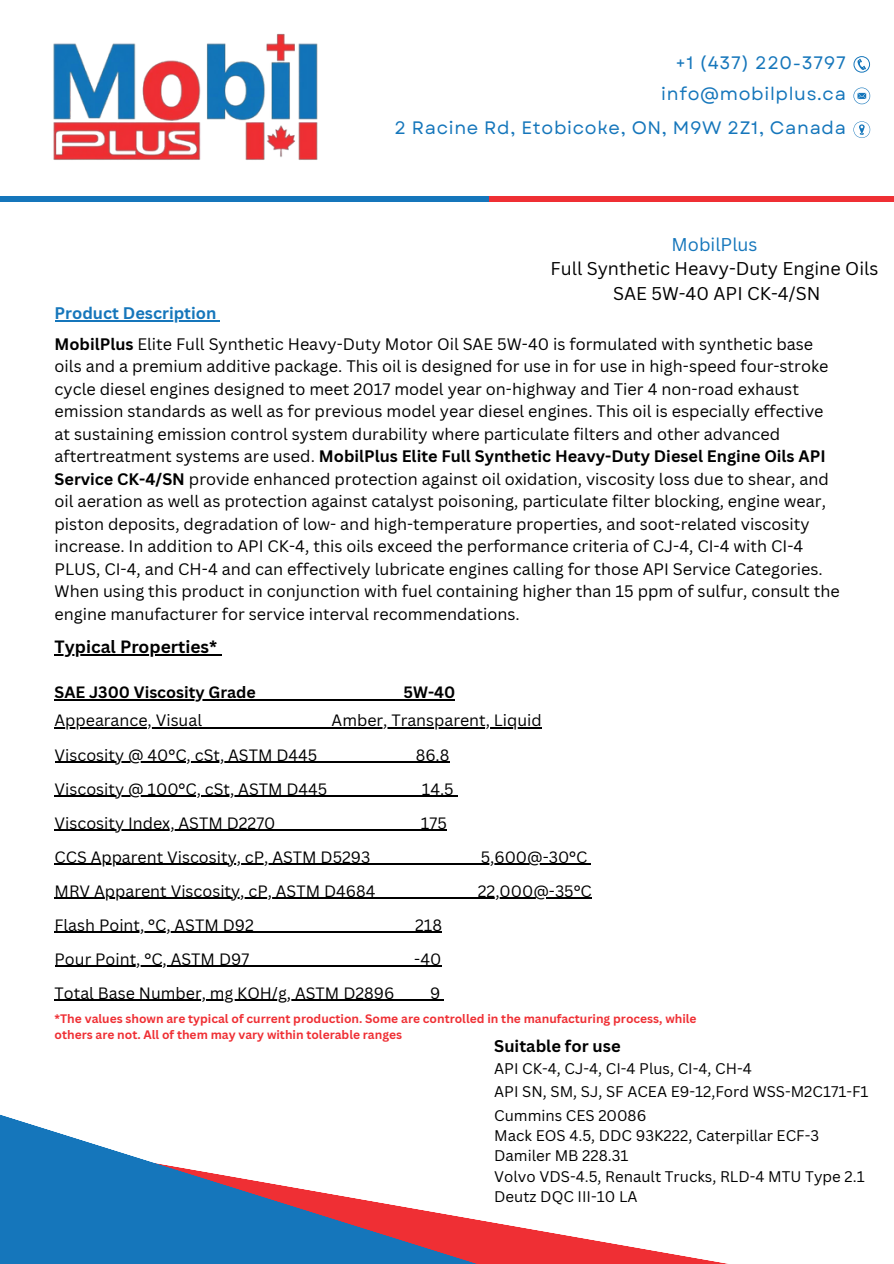
<style>
.page{position:relative;width:894px;height:1264px;background:#fff}
.page>*{position:absolute;margin:0;border:0;box-sizing:border-box;transform-origin:0 0}
.t1{font:18px "Garet";letter-spacing:.04em;color:#1576bb}
.t2{font:18px "Canva Sans";color:#000}
.t3{font:18px "Canva Sans";color:#1576bb}
.t4{font:700 17.4px "Canva Sans";color:#000}
.t5{font:700 16.5px "Canva Sans";color:#000}
.t6{font:700 16.35px "Canva Sans";color:#1576bb}
.t7{font:16.2px/22.5px "Canva Sans";color:#000}
.t8{font:16.05px "Canva Sans";color:#000}
.t9{font:700 16.05px "Canva Sans";color:#000}
.t10{font:15px "Canva Sans";color:#000}
.t11{font:700 12px/16px "Canva Sans";color:#ef2f34}
.s1{font-weight:700}
</style>
<div class="page">
<svg style="left:853px;top:56px;width:16px;height:17px"></svg>
<svg style="left:853px;top:88px;width:16px;height:16px"></svg>
<svg style="left:853px;top:121px;width:16px;height:17px"></svg>
<div style="left:0;top:196px;width:489px;height:6px;background:#1576bb"></div>
<div style="left:489px;top:196px;width:404px;height:6px;background:#ef2f34"></div>
<svg style="left:542px;top:1231px;width:180px;height:32px"></svg>
<svg style="left:0;top:1114px;width:542px;height:149px"></svg>
<img style="left:53px;top:33px;width:265px;height:127px">
<hr style="left:55px;top:320px;width:161px;height:1px;background:#1576bb">
<hr style="left:55px;top:654px;width:162px;height:1px;background:#000">
<hr style="left:55px;top:699px;width:201px;height:1px;background:#000">
<hr style="left:256px;top:699px;width:147px;height:1px;background:#000">
<hr style="left:403px;top:699px;width:52px;height:1px;background:#000">
<hr style="left:55px;top:727px;width:147px;height:1px;background:#000">
<hr style="left:202px;top:727px;width:129px;height:1px;background:#000">
<hr style="left:331px;top:727px;width:211px;height:1px;background:#000">
<hr style="left:55px;top:761px;width:262px;height:1px;background:#000">
<hr style="left:317px;top:761px;width:98px;height:1px;background:#000">
<hr style="left:415px;top:761px;width:34px;height:1px;background:#000">
<hr style="left:55px;top:795px;width:272px;height:1px;background:#000">
<hr style="left:327px;top:795px;width:94px;height:1px;background:#000">
<hr style="left:421px;top:795px;width:32px;height:1px;background:#000">
<hr style="left:55px;top:829px;width:220px;height:1px;background:#000">
<hr style="left:275px;top:829px;width:146px;height:1px;background:#000">
<svg style="left:421px;top:829px;width:25px;height:1px"></svg>
<hr style="left:55px;top:863px;width:315px;height:1px;background:#000">
<hr style="left:370px;top:863px;width:110px;height:1px;background:#000">
<hr style="left:480px;top:863px;width:107px;height:1px;background:#000">
<hr style="left:55px;top:897px;width:321px;height:1px;background:#000">
<hr style="left:376px;top:897px;width:101px;height:1px;background:#000">
<hr style="left:477px;top:897px;width:114px;height:1px;background:#000">
<hr style="left:55px;top:931px;width:199px;height:1px;background:#000">
<hr style="left:254px;top:931px;width:161px;height:1px;background:#000">
<svg style="left:415px;top:931px;width:27px;height:1px"></svg>
<hr style="left:55px;top:965px;width:194px;height:1px;background:#000">
<hr style="left:249px;top:965px;width:165px;height:1px;background:#000">
<svg style="left:414px;top:965px;width:27px;height:1px"></svg>
<hr style="left:55px;top:999px;width:339px;height:1px;background:#000">
<hr style="left:394px;top:999px;width:36px;height:1px;background:#000">
<svg style="left:430px;top:999px;width:14px;height:1px"></svg>
<p class="t1" style="left:675px;top:50px;width:172px">+1 (437) 220-3797</p>
<p class="t1" style="left:661px;top:81px;width:186px">info@mobilplus.ca</p>
<p class="t1" style="left:394px;top:115px;width:453px">2 Racine Rd, Etobicoke, ON, M9W 2Z1, Canada</p>
<p class="t3" style="left:671px;top:231px;width:87px">MobilPlus</p>
<p class="t2" style="left:550px;top:256px;width:329px">Full Synthetic Heavy-Duty Engine Oils</p>
<p class="t2" style="left:613px;top:281px;width:209px">SAE 5W-40 API CK-4/SN</p>
<p class="t6" style="left:55px;top:302px;width:163px">Product Description</p>
<p class="t7" style="left:55px;top:332px;width:786px"><span class="s1">MobilPlus</span> Elite Full Synthetic Heavy-Duty Motor Oil SAE 5W-40 is formulated with synthetic base oils and a premium additive package. This oil is designed for use in for use in high-speed four-stroke cycle diesel engines designed to meet 2017 model year on-highway and Tier 4 non-road exhaust emission standards as well as for previous model year diesel engines. This oil is especially effective at sustaining emission control system durability where particulate filters and other advanced aftertreatment systems are used. <span class="s1">MobilPlus Elite Full Synthetic Heavy-Duty Diesel Engine Oils API Service CK-4/SN</span> provide enhanced protection against oil oxidation, viscosity loss due to shear, and oil aeration as well as protection against catalyst poisoning, particulate filter blocking, engine wear, piston deposits, degradation of low- and high-temperature properties, and soot-related viscosity increase. In addition to API CK-4, this oils exceed the performance criteria of CJ-4, CI-4 with CI-4<br>PLUS, CI-4, and CH-4 and can effectively lubricate engines calling for those API Service Categories.<br>When using this product in conjunction with fuel containing higher than 15 ppm of sulfur, consult the engine manufacturer for service interval recommendations.</p>
<p class="t4" style="left:55px;top:635px;width:164px">Typical Properties*</p>
<p class="t9" style="left:55px;top:681px;width:203px">SAE J300 Viscosity Grade</p>
<p class="t9" style="left:403px;top:681px;width:53px">5W-40</p>
<p class="t8" style="left:55px;top:709px;width:149px">Appearance, Visual</p>
<p class="t8" style="left:331px;top:709px;width:212px">Amber, Transparent, Liquid</p>
<p class="t8" style="left:55px;top:743px;width:264px">Viscosity @ 40°C, cSt, ASTM D445</p>
<p class="t8" style="left:415px;top:743px;width:35px">86.8</p>
<p class="t8" style="left:55px;top:777px;width:274px">Viscosity @ 100°C, cSt, ASTM D445</p>
<p class="t8" style="left:421px;top:777px;width:33px">14.5</p>
<p class="t8" style="left:55px;top:811px;width:222px">Viscosity Index, ASTM D2270</p>
<p class="t8" style="left:421px;top:811px;width:27px">175</p>
<p class="t8" style="left:55px;top:845px;width:317px">CCS Apparent Viscosity, cP, ASTM D5293</p>
<p class="t8" style="left:480px;top:845px;width:108px">5,600@-30°C</p>
<p class="t8" style="left:55px;top:879px;width:322px">MRV Apparent Viscosity, cP, ASTM D4684</p>
<p class="t8" style="left:477px;top:879px;width:115px">22,000@-35°C</p>
<p class="t8" style="left:55px;top:913px;width:201px">Flash Point, °C, ASTM D92</p>
<p class="t8" style="left:415px;top:913px;width:28px">218</p>
<p class="t8" style="left:55px;top:947px;width:196px">Pour Point, °C, ASTM D97</p>
<p class="t8" style="left:414px;top:947px;width:28px">-40</p>
<p class="t8" style="left:55px;top:981px;width:341px">Total Base Number, mg KOH/g, ASTM D2896</p>
<p class="t8" style="left:430px;top:981px;width:12px">9</p>
<p class="t11" style="left:55px;top:1010px;width:643px">*The values shown are typical of current production. Some are controlled in the manufacturing process, while others are not. All of them may vary within tolerable ranges</p>
<p class="t5" style="left:494px;top:1034px;width:128px">Suitable for use</p>
<p class="t10" style="left:494px;top:1057px;width:259px">API CK-4, CJ-4, CI-4 Plus, CI-4, CH-4</p>
<p class="t10" style="left:494px;top:1081px;width:376px">API SN, SM, SJ, SF ACEA E9-12,Ford WSS-M2C171-F1</p>
<p class="t10" style="left:494px;top:1104px;width:154px">Cummins CES 20086</p>
<p class="t10" style="left:494px;top:1125px;width:326px">Mack EOS 4.5, DDC 93K222, Caterpillar ECF-3</p>
<p class="t10" style="left:494px;top:1145px;width:136px">Damiler MB 228.31</p>
<p class="t10" style="left:494px;top:1165px;width:372px">Volvo VDS-4.5, Renault Trucks, RLD-4 MTU Type 2.1</p>
<p class="t10" style="left:494px;top:1185px;width:145px">Deutz DQC III-10 LA</p>
</div>
